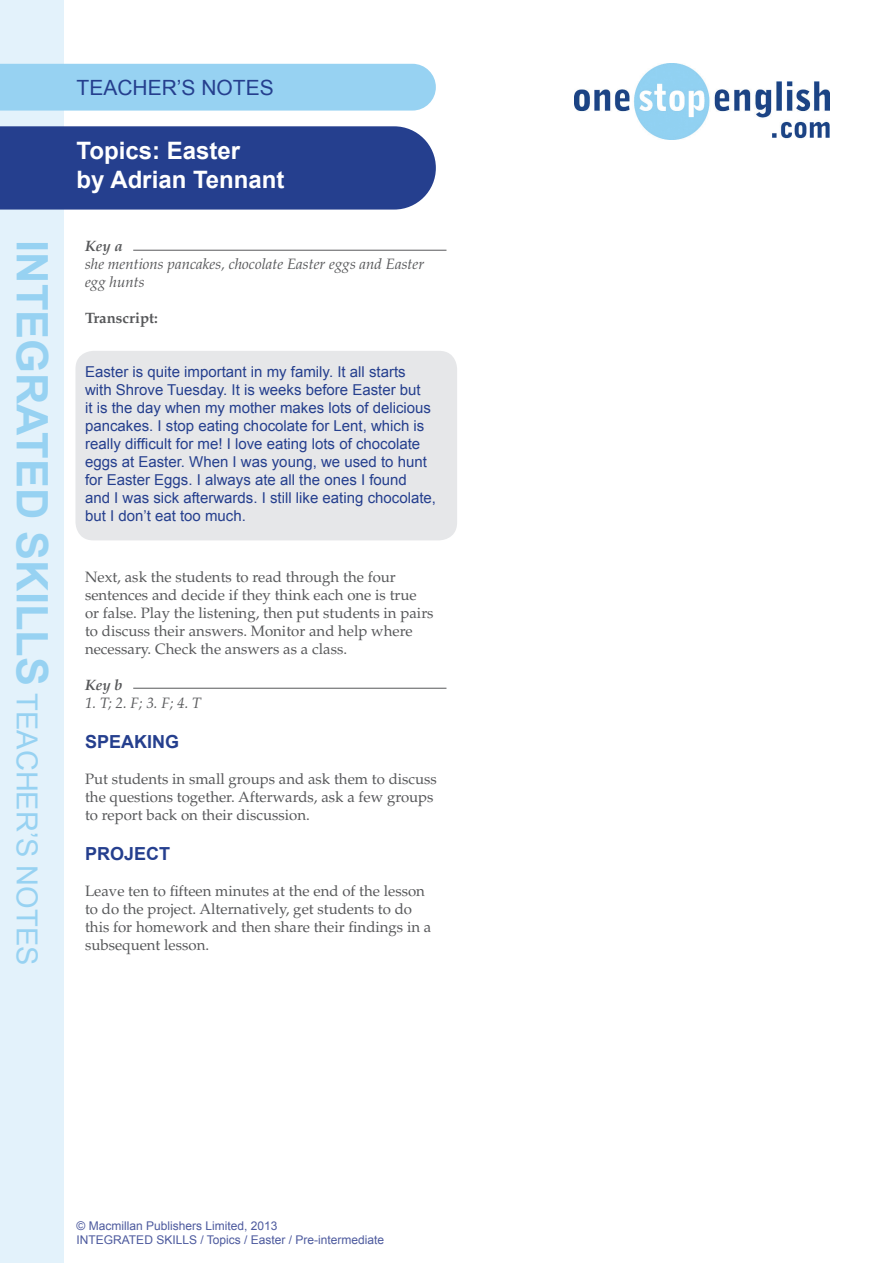
<style>
.page{position:relative;width:893px;height:1263px;background:#fff}
.page>*{position:absolute;margin:0;border:0;box-sizing:border-box;transform-origin:0 0}
.t1{font:700 43.35px "Arial";color:#97d2f2}
.t2{font:700 24px "Arial";color:#fff}
.t3{font:21px "Arial";color:#253f8e}
.Body_Arial{font:700 18px "Arial";color:#253f8e}
.Body_Arial-2{font:15px/18px "Palatino LT Std";color:#57585a}
.Body_Arial-3{font:15px/18px "Arial";color:#253f8e}
.Body_Arial-4{font:italic 15px/18px "Palatino LT Std";color:#57585a}
.Body_Arial-5{font:700 15px "Palatino LT Std";color:#57585a}
.Body_Arial-6{font:italic 700 15px "Palatino LT Std";color:#57585a}
.t4{font:12px/14.4px "Arial";color:#4d5a9e}
.s1{font-weight:400;font-size:28.95px}
</style>
<div class="page">
<div style="left:0;top:0;width:64px;height:1263px;background:#e3f2fb"></div>
<img style="left:575px;top:64px;width:254px;height:75px">
<div style="left:0;top:126px;width:436px;height:84px;background:#253f8e"></div>
<div style="left:0;top:64px;width:436px;height:47px;background:#97d2f2"></div>
<div style="left:75px;top:351px;width:382px;height:189px;background:#e6e7e9;border-radius:18px"></div>
<hr style="left:133px;top:688px;width:313px;height:1px;background:#57585a">
<hr style="left:133px;top:250px;width:313px;height:1px;background:#57585a">
<h1 class="t1" style="left:61px;top:240px;width:726px;rotate:90deg">INTEGRATED SKILLS <span class="s1">TEACHER’S NOTES</span></h1>
<h3 class="t3" style="left:77px;top:74px;width:199px">TEACHER’S NOTES</h3>
<p class="t2" style="left:77px;top:135px;width:165px">Topics: Easter</p>
<p class="t2" style="left:77px;top:164px;width:210px">by Adrian Tennant</p>
<p class="Body_Arial-6" style="left:85px;top:237px;width:39px">Key a</p>
<p class="Body_Arial-4" style="left:85px;top:255px;width:341px">she mentions pancakes, chocolate Easter eggs and Easter egg hunts</p>
<p class="Body_Arial-5" style="left:85px;top:309px;width:74px">Transcript:</p>
<p class="Body_Arial-3" style="left:85px;top:363px;width:352px">Easter is quite important in my family. It all starts with Shrove Tuesday. It is weeks before Easter but<br>it is the day when my mother makes lots of delicious pancakes. I stop eating chocolate for Lent, which is really difficult for me! I love eating lots of chocolate eggs at Easter. When I was young, we used to hunt for Easter Eggs. I always ate all the ones I found<br>and I was sick afterwards. I still like eating chocolate, but I don’t eat too much.</p>
<p class="Body_Arial-2" style="left:85px;top:568px;width:350px">Next, ask the students to read through the four sentences and decide if they think each one is true or false. Play the listening, then put students in pairs to discuss their answers. Monitor and help where necessary. Check the answers as a class.</p>
<p class="Body_Arial-6" style="left:85px;top:676px;width:39px">Key b</p>
<p class="Body_Arial-4" style="left:85px;top:695px;width:118px">1. T; 2. F; 3. F; 4. T</p>
<p class="Body_Arial" style="left:85px;top:730px;width:96px">SPEAKING</p>
<p class="Body_Arial-2" style="left:85px;top:770px;width:353px">Put students in small groups and ask them to discuss the questions together. Afterwards, ask a few groups to report back on their discussion.</p>
<p class="Body_Arial" style="left:85px;top:841px;width:87px">PROJECT</p>
<p class="Body_Arial-2" style="left:85px;top:882px;width:348px">Leave ten to fifteen minutes at the end of the lesson to do the project. Alternatively, get students to do this for homework and then share their findings in a subsequent lesson.</p>
<p class="t4" style="left:77px;top:1218px;width:309px">© Macmillan Publishers Limited, 2013<br>INTEGRATED SKILLS / Topics / Easter / Pre-intermediate</p>
</div>
